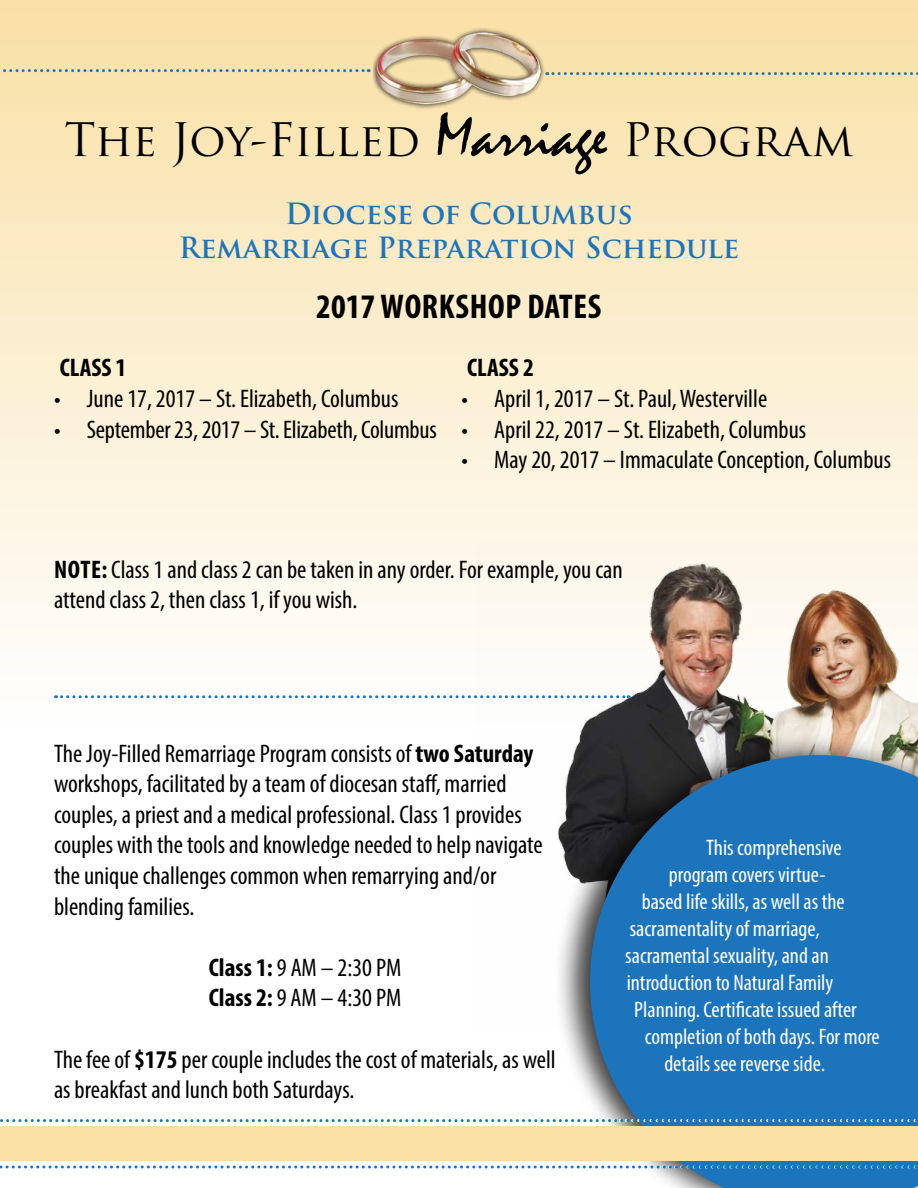
<style>
.page{position:relative;width:918px;height:1188px;background:#fff}
.page>*{position:absolute;margin:0;border:0;box-sizing:border-box;transform-origin:0 0}
.t1{font:45px "Trajan Pro";color:#000}
.t2{font:700 condensed 34.5px "Myriad Pro";letter-spacing:.02em;color:#000}
.t3{font:700 28.5px/34.2px "Trajan Pro";color:#1c75bc;text-align:center}
.t4{font:condensed 25.5px/30.6px "Myriad Pro";color:#000}
.t5{font:700 condensed 25.5px "Myriad Pro";color:#000}
.t6{font:condensed 22.5px "Myriad Pro";color:#fff}
.s1{font-family:"Mistral";font-size:61.5px}
.s2{font-weight:700}
</style>
<div class="page">
<div style="left:0;top:0;width:918px;height:1137px;background:linear-gradient(to bottom,#f9e4b1,#fff)"></div>
<svg style="left:56px;top:695px;width:421px;height:3px"></svg>
<img style="left:373px;top:27px;width:172px;height:83px">
<svg style="left:0;top:69px;width:369px;height:3px"></svg>
<svg style="left:547px;top:72px;width:371px;height:3px"></svg>
<img style="left:477px;top:542px;width:441px;height:488px">
<div style="left:553px;top:733px;width:365px;height:455px;background:#000;opacity:.75"></div>
<svg style="left:590px;top:755px;width:328px;height:433px;background:#2672af"></svg>
<div style="left:0;top:1127px;width:918px;height:34px;background:#f9e0a4"></div>
<svg style="left:0;top:1119px;width:918px;height:3px"></svg>
<svg style="left:0;top:1166px;width:918px;height:2px"></svg>
<h1 class="t1" style="left:65px;top:111px;width:790px">The Joy-Filled <span class="s1">Marriage</span> Program</h1>
<p class="t3" style="left:179px;top:197px;width:562px">Diocese of Columbus<br>Remarriage Preparation Schedule</p>
<h2 class="t2" style="left:316px;top:285px;width:287px">2017 WORKSHOP DATES</h2>
<p class="t5" style="left:60px;top:352px;width:68px">CLASS 1</p>
<p class="t4" style="left:54px;top:383px;width:346px">• June 17, 2017 – St. Elizabeth, Columbus</p>
<p class="t4" style="left:54px;top:413px;width:384px">• September 23, 2017 – St. Elizabeth, Columbus</p>
<p class="t5" style="left:467px;top:352px;width:68px">CLASS 2</p>
<p class="t4" style="left:461px;top:383px;width:307px">• April 1, 2017 – St. Paul, Westerville</p>
<p class="t4" style="left:461px;top:413px;width:346px">• April 22, 2017 – St. Elizabeth, Columbus</p>
<p class="t4" style="left:461px;top:444px;width:431px">• May 20, 2017 – Immaculate Conception, Columbus</p>
<p class="t4" style="left:54px;top:554px;width:570px"><span class="s2">NOTE:</span> Class 1 and class 2 can be taken in any order. For example, you can attend class 2, then class 1, if you wish.</p>
<p class="t4" style="left:54px;top:738px;width:490px">The Joy-Filled Remarriage Program consists of <span class="s2">two Saturday </span>workshops, facilitated by a team of diocesan staff, married couples, a priest and a medical professional. Class 1 provides couples with the tools and knowledge needed to help navigate the unique challenges common when remarrying and/or blending families.</p>
<p class="t4" style="left:209px;top:952px;width:194px"><span class="s2">Class 1:</span> 9 AM – 2:30 PM<br><span class="s2">Class 2:</span> 9 AM – 4:30 PM</p>
<p class="t4" style="left:54px;top:1044px;width:503px">The fee of <span class="s2">$175</span> per couple includes the cost of materials, as well as breakfast and lunch both Saturdays.</p>
<p class="t6" style="left:706px;top:834px;width:137px">This comprehensive</p>
<p class="t6" style="left:669px;top:861px;width:158px">program covers virtue-</p>
<p class="t6" style="left:642px;top:888px;width:204px">based life skills, as well as the</p>
<p class="t6" style="left:630px;top:915px;width:192px">sacramentality of marriage,</p>
<p class="t6" style="left:625px;top:942px;width:205px">sacramental sexuality, and an</p>
<p class="t6" style="left:627px;top:969px;width:208px">introduction to Natural Family</p>
<p class="t6" style="left:634px;top:996px;width:224px">Planning. Certificate issued after</p>
<p class="t6" style="left:645px;top:1023px;width:236px">completion of both days. For more</p>
<p class="t6" style="left:664px;top:1050px;width:162px">details see reverse side.</p>
</div>
